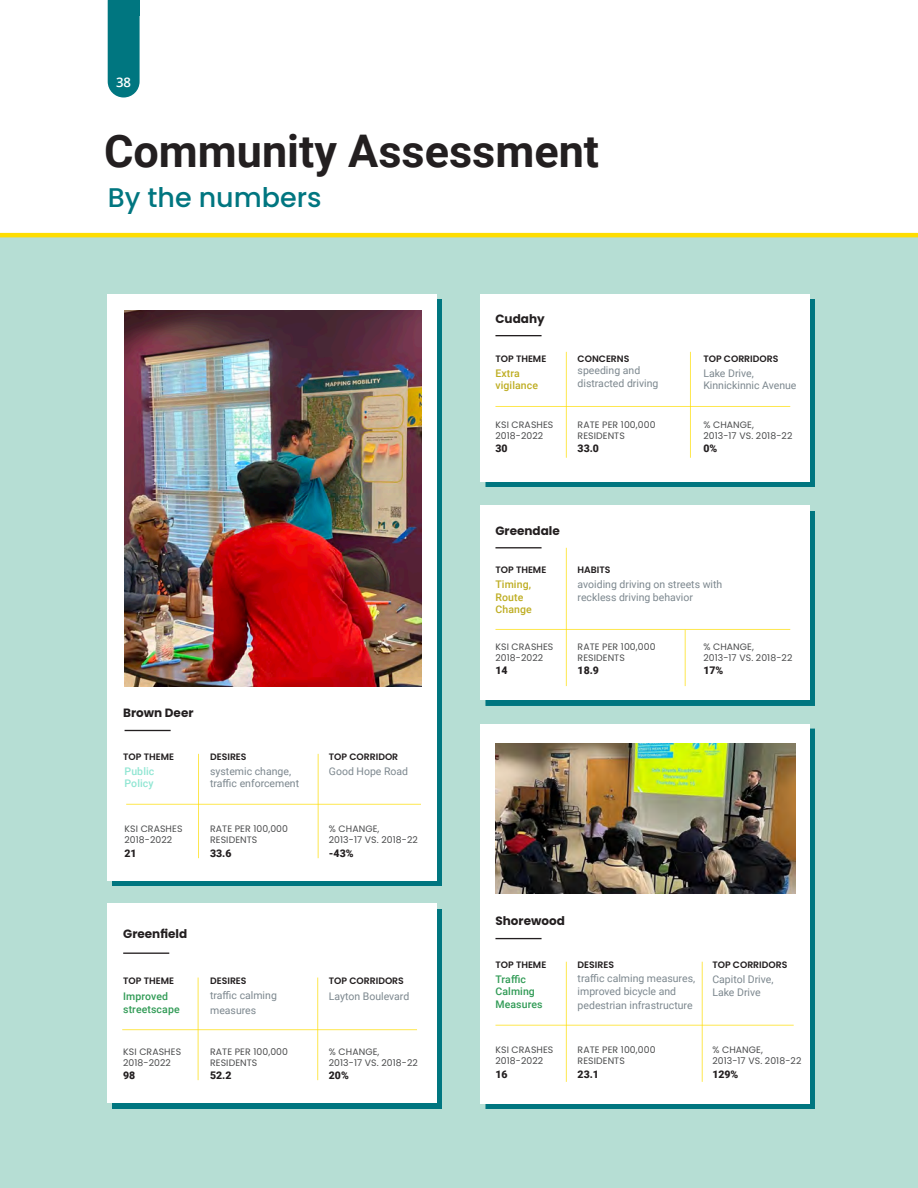
<style>
.page{position:relative;width:918px;height:1188px;background:#fff}
.page>*{position:absolute;margin:0;border:0;box-sizing:border-box;transform-origin:0 0}
.t1{font:700 45px "Roboto";color:#231f20}
.t2{font:500 27px "Poppins";color:#007680}
.t3{font:600 13.2px "Open Sans";color:#fff}
.t4{font:700 12px "Poppins";color:#231f20}
.t5{font:10.5px/12.6px "Roboto";color:#7c878e}
.t6{font:900 10.5px "Roboto";color:#231f20}
.t7{font:500 10.5px/12.6px "Roboto";letter-spacing:.01em;color:#319b56}
.t8{font:500 10.5px/12.6px "Roboto";letter-spacing:.01em;color:#bead22}
.t9{font:500 10.5px "Roboto";letter-spacing:.01em;color:#91e6d3}
.t10{font:9.3px/11.1px "Poppins";letter-spacing:.01em;color:#4b4c4d}
.t11{font:600 9.3px "Poppins";color:#231f20}
</style>
<div class="page">
<div style="left:0;top:235px;width:918px;height:953px;background:#b6ded4"></div>
<hr style="left:0;top:233px;width:918px;height:4px;background:#fedd00">
<svg style="left:108px;top:15px;width:32px;height:83px;background:#0e7d87"></svg>
<div style="left:108px;top:0;width:32px;height:15px;background:#007680"></div>
<div style="left:112px;top:299px;width:330px;height:587px;background:#007680"></div>
<div style="left:107px;top:294px;width:330px;height:587px;background:#fff"></div>
<hr style="left:125px;top:730px;width:46px;height:1px;background:#231f20">
<hr style="left:318px;top:754px;width:1px;height:104px;background:#fedd00">
<div style="left:112px;top:909px;width:330px;height:199px;background:#007680"></div>
<div style="left:107px;top:904px;width:330px;height:199px;background:#fff"></div>
<hr style="left:123px;top:953px;width:46px;height:1px;background:#231f20">
<div style="left:485px;top:299px;width:330px;height:188px;background:#007680"></div>
<div style="left:480px;top:294px;width:330px;height:188px;background:#fff"></div>
<hr style="left:495px;top:335px;width:47px;height:1px;background:#231f20">
<div style="left:486px;top:511px;width:329px;height:195px;background:#007680"></div>
<div style="left:480px;top:506px;width:330px;height:194px;background:#fff"></div>
<hr style="left:495px;top:547px;width:47px;height:1px;background:#231f20">
<div style="left:485px;top:729px;width:330px;height:380px;background:#007680"></div>
<div style="left:480px;top:724px;width:330px;height:380px;background:#fff"></div>
<hr style="left:495px;top:938px;width:47px;height:1px;background:#231f20">
<img style="left:495px;top:743px;width:300px;height:150px">
<img style="left:125px;top:311px;width:296px;height:375px">
<hr style="left:198px;top:754px;width:1px;height:104px;background:#fedd00">
<hr style="left:126px;top:804px;width:295px;height:1px;background:#fedd00">
<hr style="left:317px;top:978px;width:1px;height:102px;background:#fedd00">
<hr style="left:198px;top:978px;width:1px;height:102px;background:#fedd00">
<hr style="left:690px;top:352px;width:1px;height:106px;background:#fedd00">
<hr style="left:566px;top:352px;width:1px;height:106px;background:#fedd00">
<hr style="left:495px;top:406px;width:295px;height:1px;background:#fedd00">
<hr style="left:122px;top:1029px;width:295px;height:1px;background:#fedd00">
<hr style="left:702px;top:962px;width:1px;height:120px;background:#fedd00">
<hr style="left:566px;top:962px;width:1px;height:120px;background:#fedd00">
<hr style="left:495px;top:1025px;width:299px;height:1px;background:#fedd00">
<hr style="left:685px;top:630px;width:1px;height:56px;background:#fedd00">
<hr style="left:566px;top:548px;width:1px;height:138px;background:#fedd00">
<hr style="left:495px;top:629px;width:295px;height:1px;background:#fedd00">
<p class="t3" style="left:116px;top:73px;width:17px">38</p>
<p class="t1" style="left:104px;top:120px;width:497px">Community Assessment</p>
<p class="t2" style="left:108px;top:182px;width:215px">By the numbers</p>
<p class="t4" style="left:123px;top:706px;width:72px">Brown Deer</p>
<p class="t11" style="left:123px;top:751px;width:52px">TOP THEME</p>
<p class="t9" style="left:125px;top:764px;width:31px">Public</p>
<p class="t9" style="left:125px;top:776px;width:31px">Policy</p>
<p class="t10" style="left:125px;top:823px;width:59px">KSI CRASHES</p>
<p class="t10" style="left:125px;top:834px;width:49px">2018-2022</p>
<p class="t6" style="left:125px;top:846px;width:14px">21</p>
<p class="t11" style="left:210px;top:751px;width:38px">DESIRES</p>
<p class="t5" style="left:210px;top:765px;width:91px;line-height:12px">systemic change, traffic enforcement</p>
<p class="t10" style="left:210px;top:823px;width:79px">RATE PER 100,000<br>RESIDENTS</p>
<p class="t6" style="left:210px;top:846px;width:23px">33.6</p>
<p class="t11" style="left:329px;top:751px;width:71px">TOP CORRIDOR</p>
<p class="t5" style="left:329px;top:764px;width:81px">Good Hope Road</p>
<p class="t10" style="left:329px;top:823px;width:90px">% CHANGE,<br>2013-17 VS. 2018-22</p>
<p class="t6" style="left:329px;top:846px;width:26px">-43%</p>
<p class="t4" style="left:123px;top:927px;width:66px">Greenfield</p>
<p class="t11" style="left:123px;top:976px;width:52px">TOP THEME</p>
<p class="t11" style="left:329px;top:976px;width:77px">TOP CORRIDORS</p>
<p class="t7" style="left:123px;top:990px;width:58px">Improved streetscape</p>
<p class="t5" style="left:329px;top:990px;width:82px">Layton Boulevard</p>
<p class="t11" style="left:210px;top:976px;width:38px">DESIRES</p>
<p class="t5" style="left:210px;top:988px;width:68px;line-height:15px">traffic calming measures</p>
<p class="t10" style="left:123px;top:1046px;width:59px">KSI CRASHES</p>
<p class="t10" style="left:123px;top:1057px;width:49px">2018-2022</p>
<p class="t6" style="left:123px;top:1068px;width:14px">98</p>
<p class="t10" style="left:210px;top:1046px;width:79px">RATE PER 100,000<br>RESIDENTS</p>
<p class="t6" style="left:210px;top:1068px;width:23px">52.2</p>
<p class="t10" style="left:329px;top:1046px;width:90px">% CHANGE,<br>2013-17 VS. 2018-22</p>
<p class="t6" style="left:329px;top:1068px;width:21px">20%</p>
<p class="t4" style="left:495px;top:312px;width:51px">Cudahy</p>
<p class="t11" style="left:495px;top:353px;width:52px">TOP THEME</p>
<p class="t11" style="left:703px;top:353px;width:77px">TOP CORRIDORS</p>
<p class="t8" style="left:495px;top:366px;width:44px">Extra vigilance</p>
<p class="t5" style="left:703px;top:366px;width:95px">Lake Drive,<br>Kinnickinnic Avenue</p>
<p class="t11" style="left:578px;top:353px;width:53px">CONCERNS</p>
<p class="t5" style="left:578px;top:364px;width:82px">speeding and distracted driving</p>
<p class="t10" style="left:495px;top:419px;width:59px">KSI CRASHES</p>
<p class="t10" style="left:495px;top:430px;width:49px">2018-2022</p>
<p class="t6" style="left:495px;top:441px;width:14px">30</p>
<p class="t10" style="left:578px;top:419px;width:79px">RATE PER 100,000<br>RESIDENTS</p>
<p class="t6" style="left:578px;top:441px;width:23px">33.0</p>
<p class="t10" style="left:703px;top:419px;width:90px">% CHANGE,<br>2013-17 VS. 2018-22</p>
<p class="t6" style="left:703px;top:441px;width:15px">0%</p>
<p class="t4" style="left:495px;top:523px;width:66px">Greendale</p>
<p class="t11" style="left:495px;top:564px;width:52px">TOP THEME</p>
<p class="t11" style="left:578px;top:564px;width:34px">HABITS</p>
<p class="t8" style="left:495px;top:578px;width:38px">Timing,<br>Route<br>Change</p>
<p class="t5" style="left:578px;top:578px;width:146px">avoiding driving on streets with reckless driving behavior</p>
<p class="t10" style="left:495px;top:641px;width:59px">KSI CRASHES</p>
<p class="t10" style="left:495px;top:652px;width:49px">2018-2022</p>
<p class="t6" style="left:495px;top:663px;width:14px">14</p>
<p class="t10" style="left:578px;top:641px;width:79px">RATE PER 100,000<br>RESIDENTS</p>
<p class="t6" style="left:578px;top:663px;width:23px">18.9</p>
<p class="t10" style="left:703px;top:641px;width:90px">% CHANGE,<br>2013-17 VS. 2018-22</p>
<p class="t6" style="left:703px;top:663px;width:21px">17%</p>
<p class="t4" style="left:495px;top:914px;width:71px">Shorewood</p>
<p class="t11" style="left:495px;top:960px;width:52px">TOP THEME</p>
<p class="t7" style="left:495px;top:972px;width:32px">Traffic</p>
<p class="t7" style="left:495px;top:985px;width:41px">Calming</p>
<p class="t7" style="left:495px;top:998px;width:49px">Measures</p>
<p class="t11" style="left:578px;top:960px;width:38px">DESIRES</p>
<p class="t5" style="left:578px;top:971px;width:119px;line-height:13.5px">traffic calming measures, improved bicycle and pedestrian infrastructure</p>
<p class="t10" style="left:495px;top:1044px;width:59px">KSI CRASHES</p>
<p class="t10" style="left:495px;top:1055px;width:49px">2018-2022</p>
<p class="t6" style="left:495px;top:1067px;width:14px">16</p>
<p class="t10" style="left:578px;top:1044px;width:79px">RATE PER 100,000<br>RESIDENTS</p>
<p class="t6" style="left:578px;top:1067px;width:23px">23.1</p>
<p class="t11" style="left:712px;top:960px;width:77px">TOP CORRIDORS</p>
<p class="t5" style="left:712px;top:972px;width:63px;line-height:13.5px">Capitol Drive,<br>Lake Drive</p>
<p class="t10" style="left:712px;top:1044px;width:90px">% CHANGE,<br>2013-17 VS. 2018-22</p>
<p class="t6" style="left:712px;top:1067px;width:28px">129%</p>
</div>
